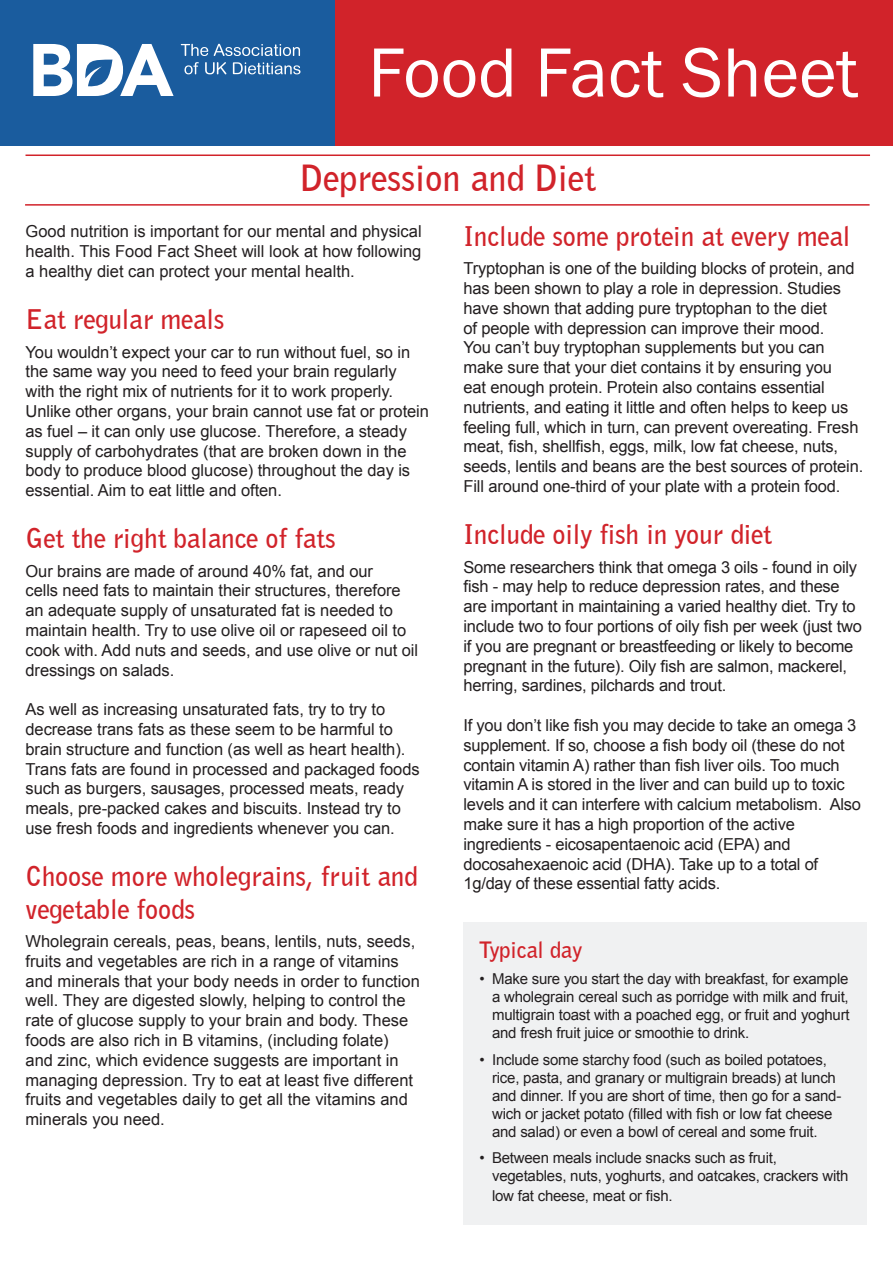
<style>
.page{position:relative;width:893px;height:1263px;background:#fff}
.page>*{position:absolute;margin:0;border:0;box-sizing:border-box;transform-origin:0 0}
.t1{font:72px "Franklin Gothic";color:#fff}
.t2{font:700 36px "Bell Gothic BT";color:#d1232a}
.Subhead_18PT{font:700 27px/32.4px "Bell Gothic BT";letter-spacing:-.005em;color:#d1232a}
.Body{font:700 27px "Bell Gothic BT";letter-spacing:-.005em;color:#d1232a}
.Body-2{font:700 22.5px "Bell Gothic BT";letter-spacing:-.005em;color:#d1232a}
.Body-3{font:16.5px/19.8px "Arial";letter-spacing:-.005em;color:#231f20}
.Body-4{font:15px/18px "Arial";letter-spacing:-.015em;color:#231f20}
</style>
<div class="page">
<hr style="left:26px;top:154px;width:844px;height:2px;background:#d1232a">
<hr style="left:25px;top:204px;width:845px;height:2px;background:#d1232a">
<div style="left:0;top:0;width:893px;height:146px;background:#d1232a"></div>
<div style="left:0;top:0;width:334px;height:146px;background:#1a5c9e"></div>
<svg style="left:33px;top:44px;width:141px;height:52px"></svg>
<svg style="left:181px;top:44px;width:27px;height:12px"></svg>
<svg style="left:214px;top:44px;width:86px;height:12px"></svg>
<svg style="left:184px;top:62px;width:15px;height:12px"></svg>
<svg style="left:205px;top:62px;width:21px;height:12px"></svg>
<svg style="left:233px;top:62px;width:67px;height:12px"></svg>
<div style="left:463px;top:922px;width:404px;height:303px;background:#f0f1f2"></div>
<p class="t1" style="left:368px;top:28px;width:492px">Food Fact Sheet</p>
<p class="t2" style="left:300px;top:154px;width:297px">Depression and Diet</p>
<p class="Body-3" style="left:26px;top:222px;width:398px;text-align:justify">Good nutrition is important for our mental and physical health. This Food Fact Sheet will look at how following a healthy diet can protect your mental health.</p>
<p class="Subhead_18PT" style="left:26px;top:302px;width:200px">Eat regular meals</p>
<p class="Body-3" style="left:26px;top:342px;width:405px">You wouldn’t expect your car to run without fuel, so in the same way you need to feed your brain regularly with the right mix of nutrients for it to work properly.<br>Unlike other organs, your brain cannot use fat or protein as fuel – it can only use glucose. Therefore, a steady supply of carbohydrates (that are broken down in the body to produce blood glucose) throughout the day is essential. Aim to eat little and often.</p>
<p class="Body" style="left:26px;top:521px;width:312px">Get the right balance of fats</p>
<p class="Body-3" style="left:26px;top:561px;width:394px">Our brains are made of around 40% fat, and our<br>cells need fats to maintain their structures, therefore an adequate supply of unsaturated fat is needed to maintain health. Try to use olive oil or rapeseed oil to cook with. Add nuts and seeds, and use olive or nut oil dressings on salads.</p>
<p class="Body-3" style="left:26px;top:700px;width:396px">As well as increasing unsaturated fats, try to try to decrease trans fats as these seem to be harmful to brain structure and function (as well as heart health).<br>Trans fats are found in processed and packaged foods such as burgers, sausages, processed meats, ready meals, pre-packed cakes and biscuits. Instead try to use fresh foods and ingredients whenever you can.</p>
<p class="Subhead_18PT" style="left:26px;top:859px;width:394px">Choose more wholegrains, fruit and vegetable foods</p>
<p class="Body-3" style="left:26px;top:931px;width:396px">Wholegrain cereals, peas, beans, lentils, nuts, seeds, fruits and vegetables are rich in a range of vitamins and minerals that your body needs in order to function well. They are digested slowly, helping to control the rate of glucose supply to your brain and body. These foods are also rich in B vitamins, (including folate) and zinc, which evidence suggests are important in managing depression. Try to eat at least five different fruits and vegetables daily to get all the vitamins and minerals you need.</p>
<p class="Subhead_18PT" style="left:463px;top:219px;width:388px">Include some protein at every meal</p>
<p class="Body-3" style="left:463px;top:259px;width:401px">Tryptophan is one of the building blocks of protein, and has been shown to play a role in depression. Studies have shown that adding pure tryptophan to the diet<br>of people with depression can improve their mood.<br>You can’t buy tryptophan supplements but you can make sure that your diet contains it by ensuring you<br>eat enough protein. Protein also contains essential nutrients, and eating it little and often helps to keep us feeling full, which in turn, can prevent overeating. Fresh meat, fish, shellfish, eggs, milk, low fat cheese, nuts, seeds, lentils and beans are the best sources of protein.<br>Fill around one-third of your plate with a protein food.</p>
<p class="Body" style="left:463px;top:517px;width:310px">Include oily fish in your diet</p>
<p class="Body-3" style="left:463px;top:557px;width:400px">Some researchers think that omega 3 oils - found in oily fish - may help to reduce depression rates, and these are important in maintaining a varied healthy diet. Try to include two to four portions of oily fish per week (just two if you are pregnant or breastfeeding or likely to become pregnant in the future). Oily fish are salmon, mackerel, herring, sardines, pilchards and trout.</p>
<p class="Body-3" style="left:463px;top:715px;width:399px">If you don’t like fish you may decide to take an omega 3 supplement. If so, choose a fish body oil (these do not contain vitamin A) rather than fish liver oils. Too much vitamin A is stored in the liver and can build up to toxic levels and it can interfere with calcium metabolism. Also make sure it has a high proportion of the active ingredients - eicosapentaenoic acid (EPA) and docosahexaenoic acid (DHA). Take up to a total of 1g/day of these essential fatty acids.</p>
<p class="Body-2" style="left:479px;top:934px;width:104px">Typical day</p>
<p class="Body-4" style="left:492px;top:970px;width:359px;text-align:justify;text-indent:-13px">• Make sure you start the day with breakfast, for example a wholegrain cereal such as porridge with milk and fruit, multigrain toast with a poached egg, or fruit and yoghurt and fresh fruit juice or smoothie to drink.</p>
<p class="Body-4" style="left:492px;top:1050px;width:351px;text-indent:-13px">• Include some starchy food (such as boiled potatoes, rice, pasta, and granary or multigrain breads) at lunch and dinner. If you are short of time, then go for a sand&shy;wich or jacket potato (filled with fish or low fat cheese and salad) or even a bowl of cereal and some fruit.</p>
<p class="Body-4" style="left:492px;top:1149px;width:358px;text-indent:-13px">• Between meals include snacks such as fruit, vegetables, nuts, yoghurts, and oatcakes, crackers with</p>
<p class="Body-4" style="left:492px;top:1187px;width:182px">low fat cheese, meat or fish.</p>
</div>
